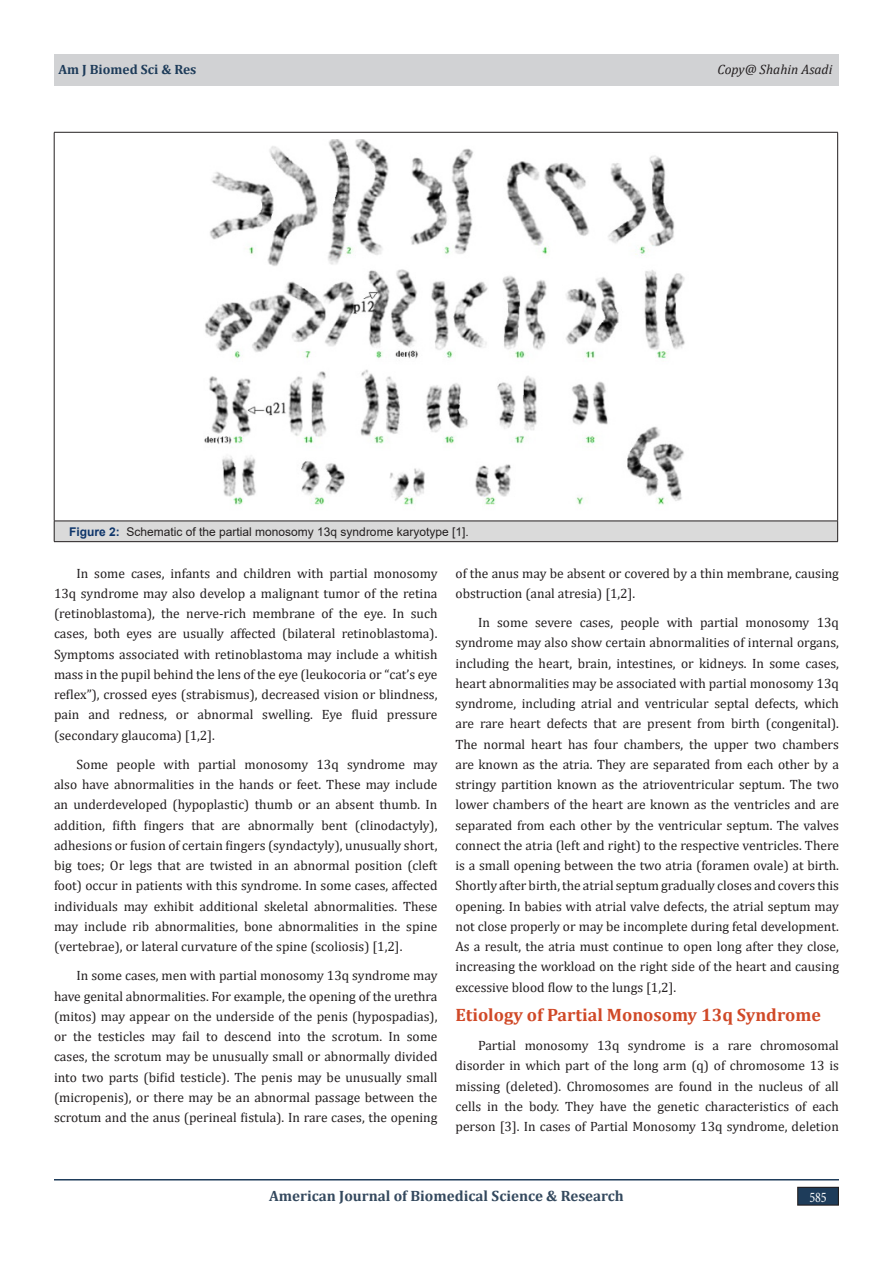
<style>
.page{position:relative;width:893px;height:1263px;background:#fff}
.page>*{position:absolute;margin:0;border:0;box-sizing:border-box;transform-origin:0 0}
.List_Paragraph{font:700 18px "Cambria";color:#d04927}
.t1{font:700 15px "Cambria";color:#34495e}
.t2{font:14.7px "Minion Pro";color:#fff;scale:.83 1}
.t3{font:13.5px/20.2px "Cambria";color:#231f20;text-align:justify}
.t4{font:700 13.5px "Cambria";color:#1e3c5a}
.t5{font:italic 13.5px "Cambria";color:#231f20}
.t6{font:12px "Arial";color:#231f20}
.s1{font-weight:700;color:#0e356a}
</style>
<div class="page">
<hr style="left:54px;top:1179px;width:785px;height:1px;background:#1e3c5a">
<div style="left:54px;top:54px;width:785px;height:31px;background:#d1d2d4"></div>
<div style="left:798px;top:1187px;width:40px;height:18px;background:#1e3c5a"></div>
<div style="left:797px;top:1187px;width:42px;height:19px;border:1px solid #231f20"></div>
<div style="left:54px;top:521px;width:784px;height:21px;background:#dadada"></div>
<hr style="left:54px;top:132px;width:784px;height:1px;background:#231f20">
<hr style="left:54px;top:132px;width:1px;height:389px;background:#231f20">
<hr style="left:837px;top:132px;width:1px;height:389px;background:#231f20">
<hr style="left:54px;top:521px;width:784px;height:1px;background:#231f20">
<svg style="left:54px;top:521px;width:1px;height:20px"></svg>
<svg style="left:837px;top:521px;width:1px;height:20px"></svg>
<hr style="left:54px;top:541px;width:784px;height:1px;background:#231f20">
<img style="left:204px;top:139px;width:481px;height:366px">
<p class="t4" style="left:58px;top:59px;width:139px">Am J Biomed Sci &amp; Res</p>
<p class="t5" style="left:718px;top:59px;width:116px">Copy@ Shahin Asadi</p>
<p class="t6" style="left:69px;top:523px;width:401px"><span class="s1">Figure 2:</span> Schematic of the partial monosomy 13q syndrome karyotype [1].</p>
<p class="t3" style="left:54px;top:563px;width:385px;text-indent:22px">In some cases, infants and children with partial monosomy 13q syndrome may also develop a malignant tumor of the retina (retinoblastoma), the nerve-rich membrane of the eye. In such cases, both eyes are usually affected (bilateral retinoblastoma).<br>Symptoms associated with retinoblastoma may include a whitish mass in the pupil behind the lens of the eye (leukocoria or “cat’s eye reflex”), crossed eyes (strabismus), decreased vision or blindness, pain and redness, or abnormal swelling. Eye fluid pressure (secondary glaucoma) [1,2].</p>
<p class="t3" style="left:54px;top:754px;width:385px;text-indent:22px">Some people with partial monosomy 13q syndrome may also have abnormalities in the hands or feet. These may include an underdeveloped (hypoplastic) thumb or an absent thumb. In addition, fifth fingers that are abnormally bent (clinodactyly), adhesions or fusion of certain fingers (syndactyly), unusually short, big toes; Or legs that are twisted in an abnormal position (cleft foot) occur in patients with this syndrome. In some cases, affected individuals may exhibit additional skeletal abnormalities. These may include rib abnormalities, bone abnormalities in the spine (vertebrae), or lateral curvature of the spine (scoliosis) [1,2].</p>
<p class="t3" style="left:54px;top:966px;width:385px;text-indent:22px">In some cases, men with partial monosomy 13q syndrome may have genital abnormalities. For example, the opening of the urethra (mitos) may appear on the underside of the penis (hypospadias), or the testicles may fail to descend into the scrotum. In some cases, the scrotum may be unusually small or abnormally divided into two parts (bifid testicle). The penis may be unusually small (micropenis), or there may be an abnormal passage between the scrotum and the anus (perineal fistula). In rare cases, the opening</p>
<p class="t3" style="left:455px;top:563px;width:385px">of the anus may be absent or covered by a thin membrane, causing obstruction (anal atresia) [1,2].</p>
<p class="t3" style="left:455px;top:612px;width:385px;text-indent:22px">In some severe cases, people with partial monosomy 13q syndrome may also show certain abnormalities of internal organs, including the heart, brain, intestines, or kidneys. In some cases, heart abnormalities may be associated with partial monosomy 13q syndrome, including atrial and ventricular septal defects, which are rare heart defects that are present from birth (congenital).<br>The normal heart has four chambers, the upper two chambers are known as the atria. They are separated from each other by a stringy partition known as the atrioventricular septum. The two lower chambers of the heart are known as the ventricles and are separated from each other by the ventricular septum. The valves connect the atria (left and right) to the respective ventricles. There is a small opening between the two atria (foramen ovale) at birth.<br>Shortly after birth, the atrial septum gradually closes and covers this opening. In babies with atrial valve defects, the atrial septum may not close properly or may be incomplete during fetal development.<br>As a result, the atria must continue to open long after they close, increasing the workload on the right side of the heart and causing excessive blood flow to the lungs [1,2].</p>
<p class="List_Paragraph" style="left:455px;top:1002px;width:367px">Etiology of Partial Monosomy 13q Syndrome</p>
<p class="t3" style="left:455px;top:1035px;width:385px;text-indent:22px">Partial monosomy 13q syndrome is a rare chromosomal disorder in which part of the long arm (q) of chromosome 13 is missing (deleted). Chromosomes are found in the nucleus of all cells in the body. They have the genetic characteristics of each person [3]. In cases of Partial Monosomy 13q syndrome, deletion</p>
<p class="t1" style="left:269px;top:1185px;width:356px">American Journal of Biomedical Science &amp; Research</p>
<p class="t2" style="left:809px;top:1187px;width:23px">585</p>
</div>
